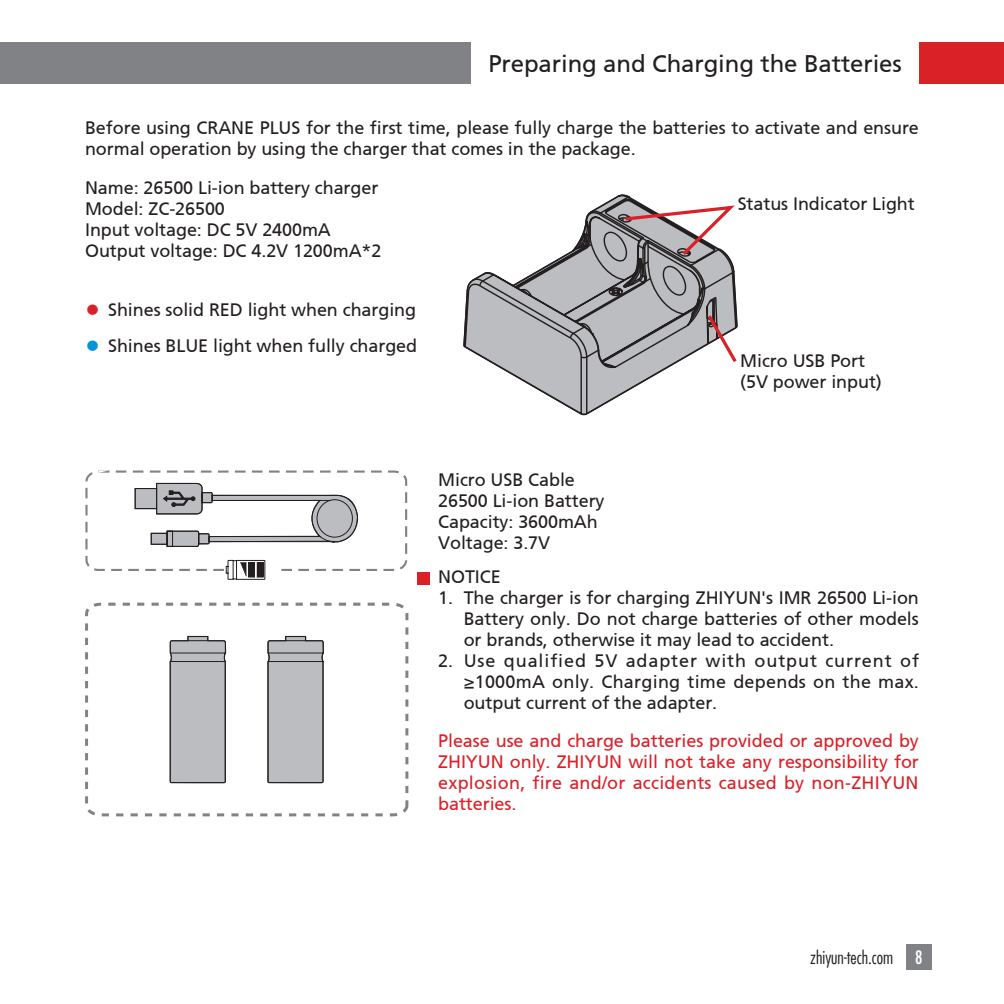
<style>
.page{position:relative;width:1004px;height:1004px;background:#fff}
.page>*{position:absolute;margin:0;border:0;box-sizing:border-box;transform-origin:0 0}
.页码标题{font:24px "Frutiger CE";letter-spacing:-.005em;color:#231f20}
.正文无段前段后{font:18px/21px "Frutiger CE";letter-spacing:-.005em;color:#231f20;text-align:justify}
.红色字体{font:18px/21px "Frutiger CE";letter-spacing:.015em;color:#da2128;text-align:justify}
.t1{font:300 condensed 18px "Futura LT";color:#231f20}
.段落前1毫米{font:18px "Frutiger CE";letter-spacing:-.005em;color:#231f20}
.s1{font-size:30px;color:#da2128}
.s2{font-size:30px;color:#0095d9}
.s3{font-weight:400;color:#fff}
</style>
<div class="page">
<div style="left:0;top:43px;width:918px;height:41px;background:#808285"></div>
<div style="left:918px;top:43px;width:85px;height:41px;background:#da2128"></div>
<div style="left:906px;top:944px;width:25px;height:25px;background:#808285"></div>
<svg style="left:463px;top:195px;width:208px;height:219px"></svg>
<svg style="left:622px;top:203px;width:116px;height:163px"></svg>
<svg style="left:85px;top:470px;width:322px;height:110px"></svg>
<svg style="left:85px;top:602px;width:323px;height:214px"></svg>
<div style="left:417px;top:572px;width:12px;height:13px;background:#da2128"></div>
<div style="left:471px;top:38px;width:447px;height:51px;background:#fff"></div>
<p class="页码标题" style="left:488px;top:49px;width:415px">Preparing and Charging the Batteries</p>
<p class="正文无段前段后" style="left:85px;top:118px;width:835px">Before using CRANE PLUS for the first time, please fully charge the batteries to activate and ensure normal operation by using the charger that comes in the package.</p>
<p class="正文无段前段后" style="left:85px;top:177px;width:295px">Name: 26500 Li-ion battery charger</p>
<p class="正文无段前段后" style="left:85px;top:198px;width:141px">Model: ZC-26500</p>
<p class="正文无段前段后" style="left:85px;top:219px;width:247px">Input voltage: DC 5V 2400mA</p>
<p class="正文无段前段后" style="left:85px;top:240px;width:298px">Output voltage: DC 4.2V 1200mA*2</p>
<p class="正文无段前段后" style="left:737px;top:193px;width:179px">Status Indicator Light</p>
<p class="正文无段前段后" style="left:85px;top:299px;width:332px"><span class="s1">•</span> Shines solid RED light when charging</p>
<p class="正文无段前段后" style="left:85px;top:335px;width:333px"><span class="s2">•</span> Shines BLUE light when fully charged</p>
<p class="正文无段前段后" style="left:740px;top:350px;width:126px">Micro USB Port</p>
<p class="正文无段前段后" style="left:740px;top:371px;width:143px">(5V power input)</p>
<p class="正文无段前段后" style="left:438px;top:469px;width:138px">Micro USB Cable</p>
<p class="正文无段前段后" style="left:438px;top:490px;width:168px">26500 Li-ion Battery</p>
<p class="正文无段前段后" style="left:438px;top:511px;width:161px">Capacity: 3600mAh</p>
<p class="正文无段前段后" style="left:438px;top:532px;width:113px">Voltage: 3.7V</p>
<p class="段落前1毫米" style="left:438px;top:566px;width:64px">NOTICE</p>
<p class="正文无段前段后" style="left:463px;top:586px;width:456px;text-indent:-26px">1. The charger is for charging ZHIYUN's IMR 26500 Li-ion Battery only. Do not charge batteries of other models or brands, otherwise it may lead to accident.</p>
<p class="正文无段前段后" style="left:463px;top:649px;width:457px;text-indent:-26px">2. Use qualified 5V adapter with output current of ≥1000mA only. Charging time depends on the max. output current of the adapter.</p>
<p class="红色字体" style="left:438px;top:729px;width:482px">Please use and charge batteries provided or approved by ZHIYUN only. ZHIYUN will not take any responsibility for explosion, fire and/or accidents caused by non-ZHIYUN batteries.</p>
<p class="t1" style="left:810px;top:946px;width:114px">zhiyun-tech.com <span class="s3">8</span></p>
</div>
